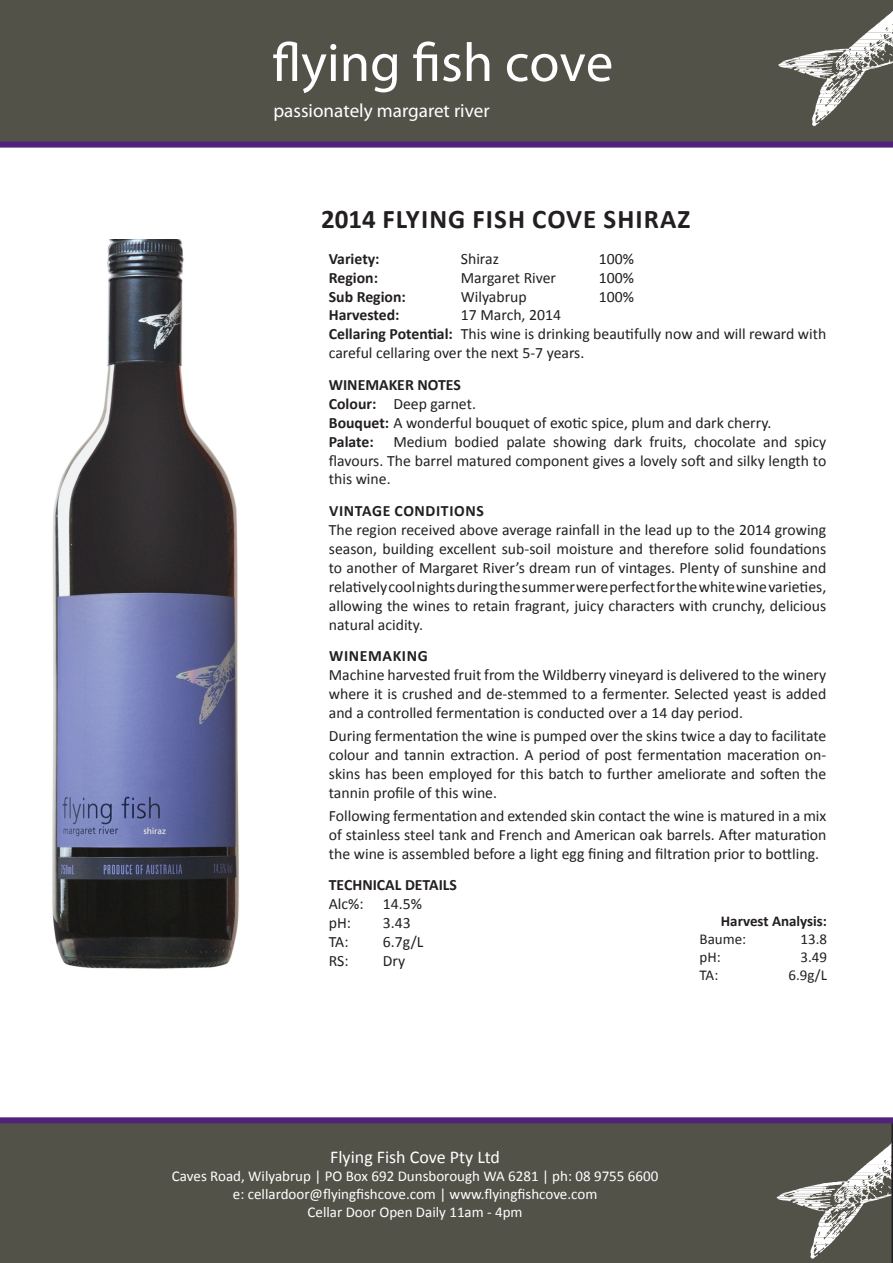
<style>
.page{position:relative;width:893px;height:1263px;background:#fff}
.page>*{position:absolute;margin:0;border:0;box-sizing:border-box;transform-origin:0 0}
.t1{font:700 27px "Calibri";letter-spacing:.04em;color:#231f20}
.t2{font:19.05px "Myriad Pro";color:#fff}
.t3{font:18px "Calibri";color:#fff}
.t4{font:15.75px/18.9px "Calibri";color:#231f20;text-align:justify}
.t5{font:700 15.75px "Calibri";letter-spacing:.04em;color:#231f20}
.t6{font:15px "Calibri";color:#fff}
.t7{font:15px "Calibri";color:#231f20}
.t8{font:700 15px "Calibri";color:#231f20}
.s1{font-weight:700}
</style>
<div class="page">
<div style="left:0;top:0;width:893px;height:142px;background:#535249"></div>
<svg style="left:778px;top:12px;width:114px;height:114px"></svg>
<hr style="left:892px;top:0;width:1px;height:130px;background:#231f20">
<svg style="left:273px;top:41px;width:63px;height:52px"></svg>
<svg style="left:344px;top:54px;width:22px;height:27px"></svg>
<svg style="left:372px;top:54px;width:25px;height:38px"></svg>
<svg style="left:413px;top:41px;width:24px;height:40px"></svg>
<svg style="left:443px;top:54px;width:18px;height:28px"></svg>
<svg style="left:467px;top:42px;width:22px;height:39px"></svg>
<svg style="left:507px;top:54px;width:104px;height:28px"></svg>
<div style="left:0;top:1120px;width:893px;height:143px;background:#535249"></div>
<svg style="left:777px;top:1144px;width:114px;height:115px"></svg>
<hr style="left:891px;top:1120px;width:2px;height:143px;background:#231f20">
<img style="left:52px;top:240px;width:187px;height:729px">
<div style="left:0;top:1117px;width:893px;height:6px;background:#52217c"></div>
<div style="left:0;top:142px;width:893px;height:6px;background:#52217c"></div>
<p class="t2" style="left:273px;top:99px;width:218px">passionately margaret river</p>
<p class="t1" style="left:321px;top:202px;width:371px">2014 Flying fish cove shiraz</p>
<p class="t5" style="left:329px;top:248px;width:52px">Variety:</p>
<p class="t4" style="left:461px;top:249px;width:40px">Shiraz</p>
<p class="t4" style="left:599px;top:249px;width:37px">100%</p>
<p class="t5" style="left:329px;top:267px;width:51px">Region:</p>
<p class="t4" style="left:461px;top:268px;width:97px">Margaret River</p>
<p class="t4" style="left:599px;top:268px;width:37px">100%</p>
<p class="t5" style="left:329px;top:286px;width:79px">Sub Region:</p>
<p class="t4" style="left:461px;top:287px;width:67px">Wilyabrup</p>
<p class="t4" style="left:599px;top:287px;width:37px">100%</p>
<p class="t5" style="left:329px;top:305px;width:72px">Harvested:</p>
<p class="t4" style="left:461px;top:306px;width:102px">17 March, 2014</p>
<p class="t4" style="left:329px;top:325px;width:499px"><span class="s1">Cellaring Potential:</span> This wine is drinking beautifully now and will reward with careful cellaring over the next 5-7 years.</p>
<p class="t5" style="left:329px;top:375px;width:125px">WINE MAKER NOTES</p>
<p class="t4" style="left:329px;top:394px;width:149px"><span class="s1">Colour:</span> Deep garnet.</p>
<p class="t4" style="left:329px;top:413px;width:444px"><span class="s1">Bouquet:</span> A wonderful bouquet of exotic spice, plum and dark cherry.</p>
<p class="t4" style="left:329px;top:432px;width:499px"><span class="s1">Palate:</span> Medium bodied palate showing dark fruits, chocolate and spicy flavours. The barrel matured component gives a lovely soft and silky length to this wine.</p>
<p class="t5" style="left:329px;top:501px;width:156px">Vintage Conditions</p>
<p class="t4" style="left:329px;top:520px;width:499px">The region received above average rainfall in the lead up to the 2014 growing season, building excellent sub-soil moisture and therefore solid foundations to another of Margaret River’s dream run of vintages. Plenty of sunshine and relatively cool nights during the summer were perfect for the white wine varieties, allowing the wines to retain fragrant, juicy characters with crunchy, delicious natural acidity.</p>
<p class="t5" style="left:329px;top:646px;width:100px">Winemaking</p>
<p class="t4" style="left:329px;top:665px;width:499px">Machine harvested fruit from the Wildberry vineyard is delivered to the winery where it is crushed and de-stemmed to a fermenter. Selected yeast is added and a controlled fermentation is conducted over a 14 day period.</p>
<p class="t4" style="left:329px;top:726px;width:499px">During fermentation the wine is pumped over the skins twice a day to facilitate colour and tannin extraction. A period of post fermentation maceration on&shy;skins has been employed for this batch to further ameliorate and soften the tannin profile of this wine.</p>
<p class="t4" style="left:329px;top:806px;width:499px">Following fermentation and extended skin contact the wine is matured in a mix of stainless steel tank and French and American oak barrels. After maturation the wine is assembled before a light egg fining and filtration prior to bottling.</p>
<p class="t5" style="left:329px;top:875px;width:17px">TECHNICAL</p>
<p class="t5" style="left:405px;top:875px;width:32px">DE TAILS</p>
<p class="t4" style="left:329px;top:895px;width:95px">Alc%: 14.5%</p>
<p class="t4" style="left:329px;top:913px;width:24px">pH:</p>
<p class="t4" style="left:383px;top:913px;width:29px">3.43</p>
<p class="t4" style="left:329px;top:932px;width:21px">TA:</p>
<p class="t4" style="left:383px;top:932px;width:42px">6.7g/L</p>
<p class="t4" style="left:329px;top:951px;width:21px">RS:</p>
<p class="t4" style="left:383px;top:951px;width:24px">Dry</p>
<p class="t8" style="left:721px;top:911px;width:108px">Harvest Analysis:</p>
<p class="t7" style="left:699px;top:929px;width:48px">Baume:</p>
<p class="t7" style="left:800px;top:929px;width:28px">13.8</p>
<p class="t7" style="left:699px;top:947px;width:23px">pH:</p>
<p class="t7" style="left:800px;top:947px;width:28px">3.49</p>
<p class="t7" style="left:699px;top:965px;width:20px">TA:</p>
<p class="t7" style="left:788px;top:965px;width:40px">6.9g/L</p>
<p class="t3" style="left:330px;top:1145px;width:171px">Flying Fish Cove Pty Ltd</p>
<p class="t6" style="left:172px;top:1166px;width:488px">Caves Road, Wilyabrup | PO Box 692 Dunsborough WA 6281 | ph: 08 9755 6600</p>
<p class="t6" style="left:233px;top:1184px;width:366px">e: cellardoor@flyingfishcove.com | www.flyingfishcove.com</p>
<p class="t6" style="left:308px;top:1202px;width:217px">Cellar Door Open Daily 11am - 4pm</p>
</div>
